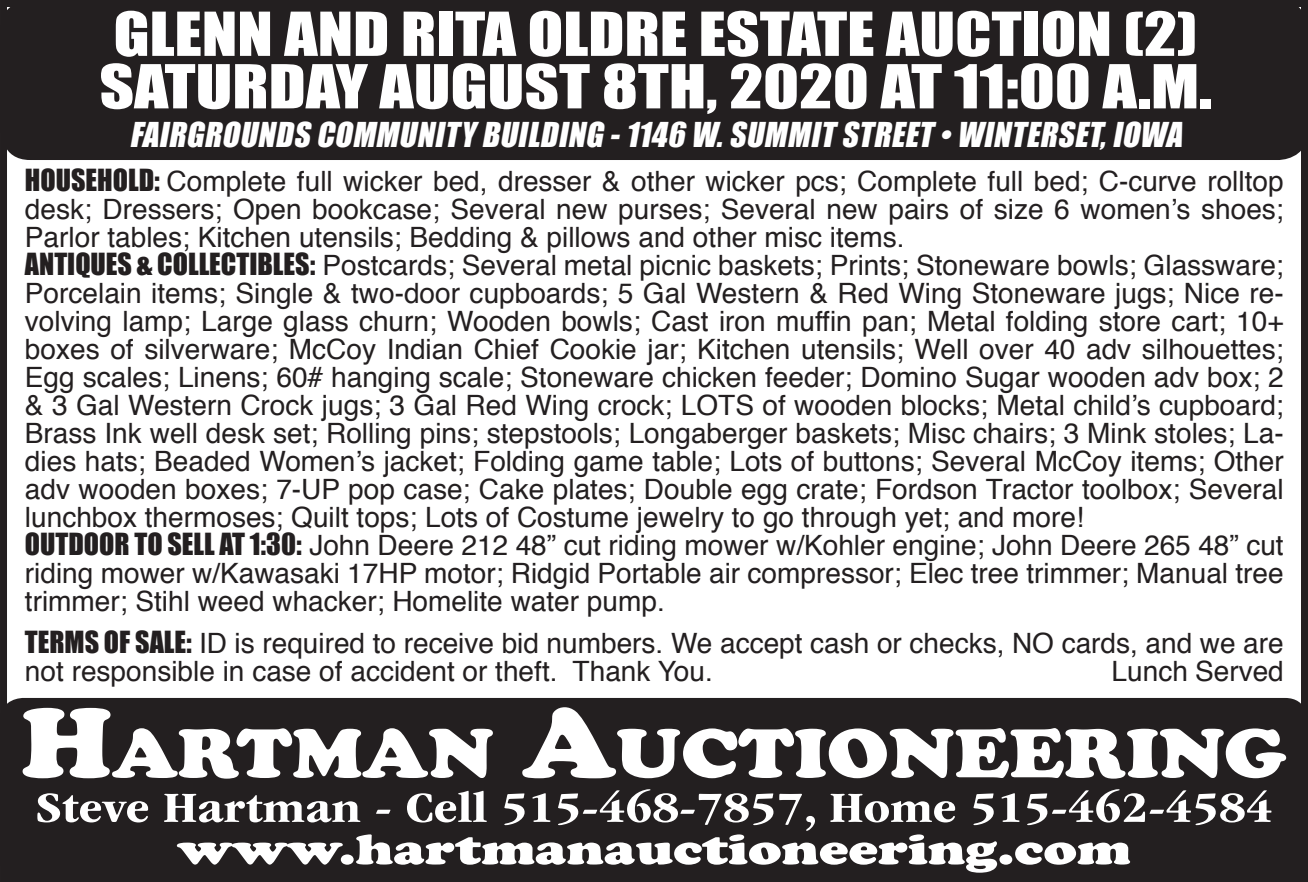
<style>
.page{position:relative;width:1308px;height:882px;background:#fff}
.page>*{position:absolute;margin:0;border:0;box-sizing:border-box;transform-origin:0 0}
.t1{font:900 71.75px "Cooper";color:#fff;scale:1.11 1}
.t2{font:56px/52.5px "Impact";color:#fff;scale:1.17 1}
.t3{font:700 condensed 44.45px "ITC Garamond Std";color:#fff;scale:1.25 1}
.t4{font:900 44.45px "Cooper";color:#fff;scale:1.25 1}
.t5{font:italic 31.5px "Impact";color:#fff}
.t6{font:28px/28px "Helvetica";color:#231f20}
.s1{font-family:"Impact"}
.s2{font-size:102.55px}
</style>
<div class="page">
<div style="left:1px;top:0;width:1306px;height:160px;background:#231f20;border-radius:29px"></div>
<div style="left:0;top:698px;width:1307px;height:184px;background:#231f20;border-radius:23px"></div>
<h2 class="t2" style="left:99px;top:6px;width:952px">GLENN AND RITA OLDRE ESTATE AUCTION (2)<br>SATURDAY AUGUST 8TH, 2020 AT 11:00 A.M.</h2>
<p class="t5" style="left:129px;top:110px;width:1061px">FAIRGROUNDS COMMUNITY BUILDING -1146 W.SUMMIT STREET •WINTERSET,IOWA</p>
<p class="t6" style="left:25px;top:168px;width:1260px"><span class="s1">HOUSEHOLD:</span> Complete full wicker bed, dresser &amp; other wicker pcs; Complete full bed; C-curve rolltop desk; Dressers; Open bookcase; Several new purses; Several new pairs of size 6 women’s shoes; Parlor tables; Kitchen utensils; Bedding &amp; pillows and other misc items.<br><span class="s1">ANTIQUES &amp; COLLECTIBLES:</span> Postcards; Several metal picnic baskets; Prints; Stoneware bowls; Glassware; Porcelain items; Single &amp; two-door cupboards; 5 Gal Western &amp; Red Wing Stoneware jugs; Nice re&shy;volving lamp; Large glass churn; Wooden bowls; Cast iron muffin pan; Metal folding store cart; 10+ boxes of silverware; McCoy Indian Chief Cookie jar; Kitchen utensils; Well over 40 adv silhouettes; Egg scales; Linens; 60# hanging scale; Stoneware chicken feeder; Domino Sugar wooden adv box; 2 &amp; 3 Gal Western Crock jugs; 3 Gal Red Wing crock; LOTS of wooden blocks; Metal child’s cupboard; Brass Ink well desk set; Rolling pins; stepstools; Longaberger baskets; Misc chairs; 3 Mink stoles; La&shy;dies hats; Beaded Women’s jacket; Folding game table; Lots of buttons; Several McCoy items; Other adv wooden boxes; 7-UP pop case; Cake plates; Double egg crate; Fordson Tractor toolbox; Several lunchbox thermoses; Quilt tops; Lots of Costume jewelry to go through yet; and more!<br><span class="s1">OUTDOOR TO SELL AT 1:30:</span> John Deere 212 48” cut riding mower w/Kohler engine; John Deere 265 48” cut riding mower w/Kawasaki 17HP motor; Ridgid Portable air compressor; Elec tree trimmer; Manual tree trimmer; Stihl weed whacker; Homelite water pump.</p>
<p class="t6" style="left:25px;top:630px;width:1260px"><span class="s1">TERMS OF SALE:</span> ID is required to receive bid numbers. We accept cash or checks, NO cards, and we are not responsible in case of accident or theft. Thank You.</p>
<p class="t6" style="left:1111px;top:658px;width:174px">Lunch Served</p>
<h1 class="t1" style="left:21px;top:711px;width:1141px"><span class="s2">H</span>ARTMAN <span class="s2">A</span>UCTIONEERING</h1>
<h3 class="t3" style="left:35px;top:783px;width:991px">Steve Hartman - Cell 515-468-7857, Home 515-462-4584</h3>
<h3 class="t4" style="left:177px;top:823px;width:764px">www.hartmanauctioneering.com</h3>
</div>
